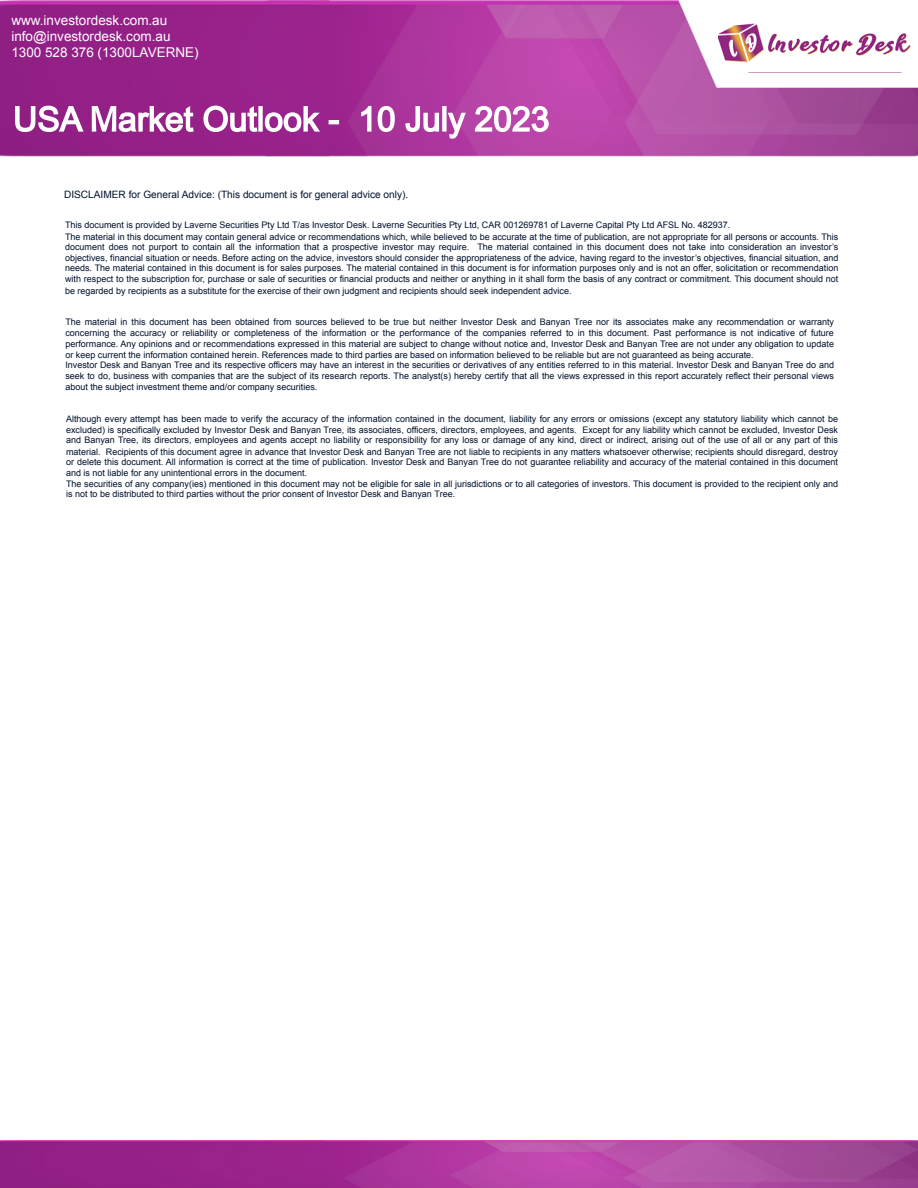
<style>
.page{position:relative;width:918px;height:1188px;background:#fff}
.page>*{position:absolute;margin:0;border:0;box-sizing:border-box;transform-origin:0 0}
.t1{font:13.5px/16.4px "Arial";color:#fff}
.t2{font:10.2px "Arial";color:#00122d}
.t3{font:9px/11.2px "Arial";color:#00122d}
</style>
<div class="page">
<img style="left:0;top:0;width:918px;height:156px">
<svg style="left:15px;top:106px;width:534px;height:33px"></svg>
<img style="left:0;top:1141px;width:918px;height:47px">
<img style="left:719px;top:11px;width:199px;height:61px">
<h1 class="t1" style="left:11px;top:12px;width:189px">www.investordesk.com.au info@investordesk.com.au<br>1300 528 376 (1300LAVERNE)</h1>
<p class="t2" style="left:64px;top:189px;width:346px">DISCLAIMER for General Advice: (This document is for general advice only).</p>
<p class="t3" style="left:65px;top:220px;width:775px">This document is provided by Laverne Securities Pty Ltd T/as Investor Desk. Laverne Securities Pty Ltd, CAR 001269781 of Laverne Capital Pty Ltd AFSL No. 482937.<br>The material in this document may contain general advice or recommendations which, while believed to be accurate at the time of publication, are not appropriate for all persons or accounts. This</p>
<p class="t3" style="left:65px;top:241px;width:775px">document does not purport to contain all the information that a prospective investor may require. The material contained in this document does not take into consideration an investor’s objectives, financial situation or needs. Before acting on the advice, investors should consider the appropriateness of the advice, having regard to the investor’s objectives, financial situation, and</p>
<p class="t3" style="left:65px;top:262px;width:775px;text-align:justify">needs. The material contained in this document is for sales purposes. The material contained in this document is for information purposes only and is not an offer, solicitation or recommendation with respect to the subscription for, purchase or sale of securities or financial products and neither or anything in it shall form the basis of any contract or commitment. This document should not be regarded by recipients as a substitute for the exercise of their own judgment and recipients should seek independent advice.</p>
<p class="t3" style="left:65px;top:316px;width:770px">The material in this document has been obtained from sources believed to be true but neither Investor Desk and Banyan Tree nor its associates make any recommendation or warranty concerning the accuracy or reliability or completeness of the information or the performance of the companies referred to in this document. Past performance is not indicative of future</p>
<p class="t3" style="left:65px;top:338px;width:770px">performance. Any opinions and or recommendations expressed in this material are subject to change without notice and, Investor Desk and Banyan Tree are not under any obligation to update or keep current the information contained herein. References made to third parties are based on information believed to be reliable but are not guaranteed as being accurate.</p>
<p class="t3" style="left:65px;top:359px;width:770px;text-align:justify">Investor Desk and Banyan Tree and its respective officers may have an interest in the securities or derivatives of any entities referred to in this material. Investor Desk and Banyan Tree do and seek to do, business with companies that are the subject of its research reports. The analyst(s) hereby certify that all the views expressed in this report accurately reflect their personal views about the subject investment theme and/or company securities.</p>
<p class="t3" style="left:66px;top:413px;width:774px">Although every attempt has been made to verify the accuracy of the information contained in the document, liability for any errors or omissions (except any statutory liability which cannot be excluded) is specifically excluded by Investor Desk and Banyan Tree, its associates, officers, directors, employees, and agents. Except for any liability which cannot be excluded, Investor Desk</p>
<p class="t3" style="left:66px;top:435px;width:774px">and Banyan Tree, its directors, employees and agents accept no liability or responsibility for any loss or damage of any kind, direct or indirect, arising out of the use of all or any part of this material. Recipients of this document agree in advance that Investor Desk and Banyan Tree are not liable to recipients in any matters whatsoever otherwise; recipients should disregard, destroy</p>
<p class="t3" style="left:66px;top:456px;width:774px">or delete this document. All information is correct at the time of publication. Investor Desk and Banyan Tree do not guarantee reliability and accuracy of the material contained in this document and is not liable for any unintentional errors in the document.<br>The securities of any company(ies) mentioned in this document may not be eligible for sale in all jurisdictions or to all categories of investors. This document is provided to the recipient only and</p>
<p class="t3" style="left:66px;top:489px;width:391px">is not to be distributed to third parties without the prior consent of Investor Desk and Banyan Tree.</p>
</div>
